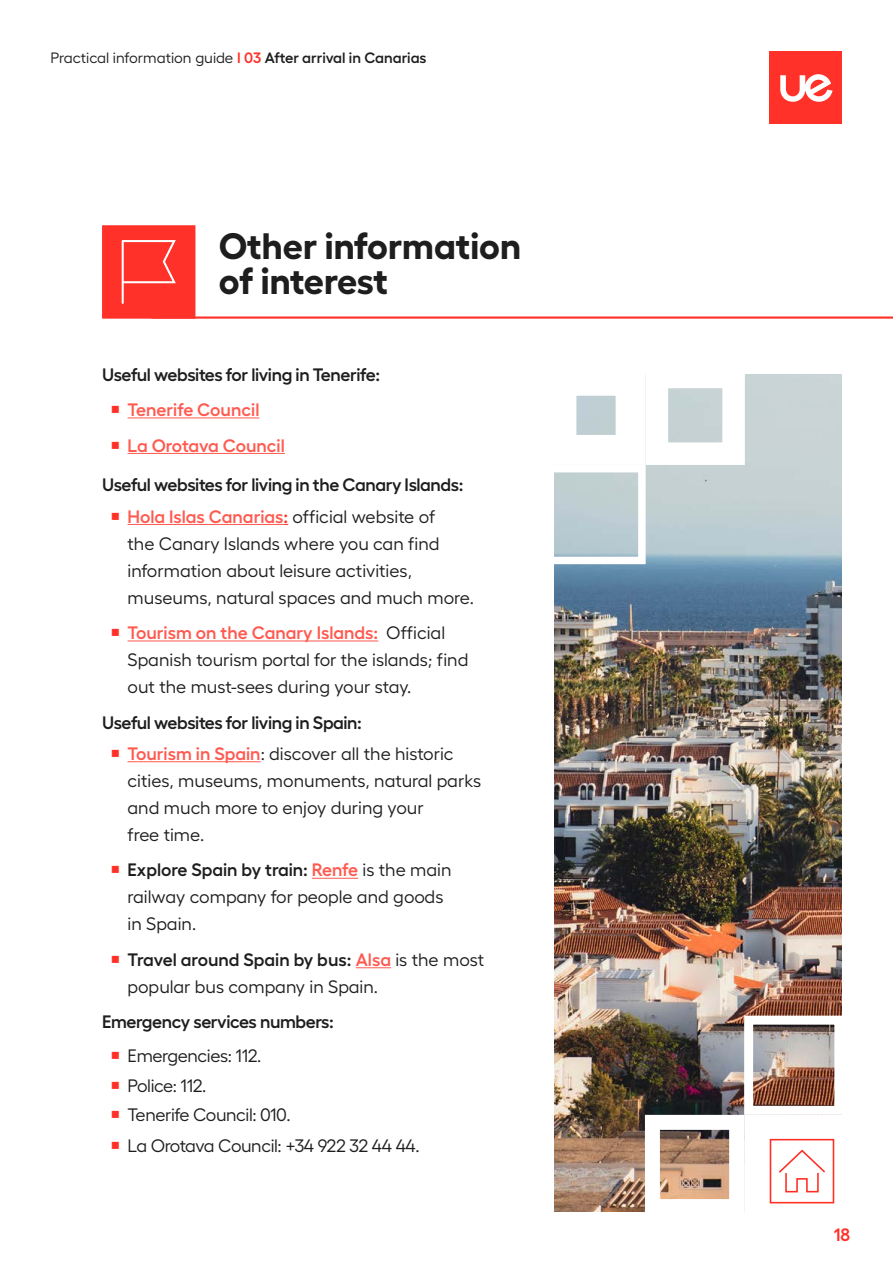
<style>
.page{position:relative;width:893px;height:1263px;background:#fff}
.page>*{position:absolute;margin:0;border:0;box-sizing:border-box;transform-origin:0 0}
.t1{font:700 36.75px/35.7px "Hellix";color:#1e1e1e}
.t2{font:18px/27px "Hellix";color:#1e1e1e}
.t3{font:600 18px/31.2px "Hellix";letter-spacing:-.02em;color:#1e1e1e;text-align:center}
.t4{font:18px/29.5px "Hellix";letter-spacing:-.02em;color:#1e1e1e}
.t5{font:600 18px/35.5px "Hellix";color:#ff5a50}
.t6{font:600 18px "Hellix";color:#ff3129}
.t7{font:15px "Hellix";color:#1e1e1e}
.s1{font-weight:600;color:#ff3129}
.s2{font-weight:600}
.s3{color:#ff5a50}
.s4{color:#ff3129}
.s5{font-weight:400}
.s6{font-weight:600;color:#ff5a50}
</style>
<div class="page">
<div style="left:770px;top:51px;width:72px;height:72px;background:#ff3129"></div>
<svg style="left:780px;top:74px;width:53px;height:28px"></svg>
<hr style="left:128px;top:417px;width:131px;height:1px;background:#ff5a50">
<hr style="left:128px;top:453px;width:157px;height:1px;background:#ff5a50">
<hr style="left:128px;top:524px;width:156px;height:1px;background:#ff5a50">
<hr style="left:128px;top:640px;width:250px;height:1px;background:#ff5a50">
<hr style="left:128px;top:761px;width:133px;height:1px;background:#ff5a50">
<hr style="left:312px;top:878px;width:46px;height:1px;background:#ff5a50">
<hr style="left:356px;top:967px;width:35px;height:1px;background:#ff5a50">
<hr style="left:151px;top:316px;width:742px;height:3px;background:#ff3129">
<div style="left:102px;top:225px;width:93px;height:94px;background:#ff3129;border:3px solid #ff3129"></div>
<svg style="left:122px;top:240px;width:54px;height:64px"></svg>
<img style="left:555px;top:374px;width:287px;height:837px">
<div style="left:744px;top:1115px;width:99px;height:99px;background:#fff"></div>
<div style="left:744px;top:1016px;width:99px;height:99px;border:9px solid #fff"></div>
<div style="left:546px;top:465px;width:100px;height:99px;border:8px solid #fff"></div>
<svg style="left:769px;top:1138px;width:66px;height:66px"></svg>
<p class="t7" style="left:50px;top:47px;width:378px">Practical information guide <span class="s1">I 03</span> <span class="s2">After arrival in Canarias</span></p>
<h1 class="t1" style="left:219px;top:224px;width:304px">Other information of interest</h1>
<p class="t3" style="left:102px;top:357px;width:280px">Useful websites for living in Tenerife:</p>
<p class="t5" style="left:128px;top:390px;width:159px">Tenerife Council<br>La Orotava Council</p>
<p class="t3" style="left:102px;top:467px;width:363px">Useful websites for living in the Canary Islands:<br><span class="s3">Hola Islas Canarias</span><span class="s4">:</span> <span class="s5">official website of</span></p>
<p class="t2" style="left:128px;top:528px;width:348px">the Canary Islands where you can find information about leisure activities, museums, natural spaces and much more.</p>
<p class="t2" style="left:128px;top:617px;width:342px"><span class="s6">Tourism on the Canary Islands:</span> Official<br>Spanish tourism portal for the islands; find out the must-sees during your stay.</p>
<p class="t3" style="left:128px;top:705px;width:327px;text-align:left;text-indent:-26px">Useful websites for living in Spain:<br><span class="s3">Tourism in Spain</span><span class="s5">: discover all the historic</span></p>
<p class="t2" style="left:128px;top:765px;width:355px">cities, museums, monuments, natural parks and much more to enjoy during your<br>free time.</p>
<p class="t2" style="left:128px;top:855px;width:326px"><span class="s2">Explore Spain by train:</span> <span class="s6">Renfe</span> is the main railway company for people and goods in Spain.</p>
<p class="t2" style="left:128px;top:944px;width:358px"><span class="s2">Travel around Spain by bus:</span> <span class="s6">Alsa</span> is the most popular bus company in Spain.</p>
<p class="t3" style="left:102px;top:1004px;width:233px">Emergency services numbers:</p>
<p class="t4" style="left:128px;top:1039px;width:165px">Emergencies: 112.<br>Police: 112.<br>Tenerife Council: 010.</p>
<p class="t4" style="left:128px;top:1129px;width:294px">La Orotava Council: +34 922 32 44 44.</p>
<p class="t6" style="left:834px;top:1220px;width:18px">18</p>
</div>
